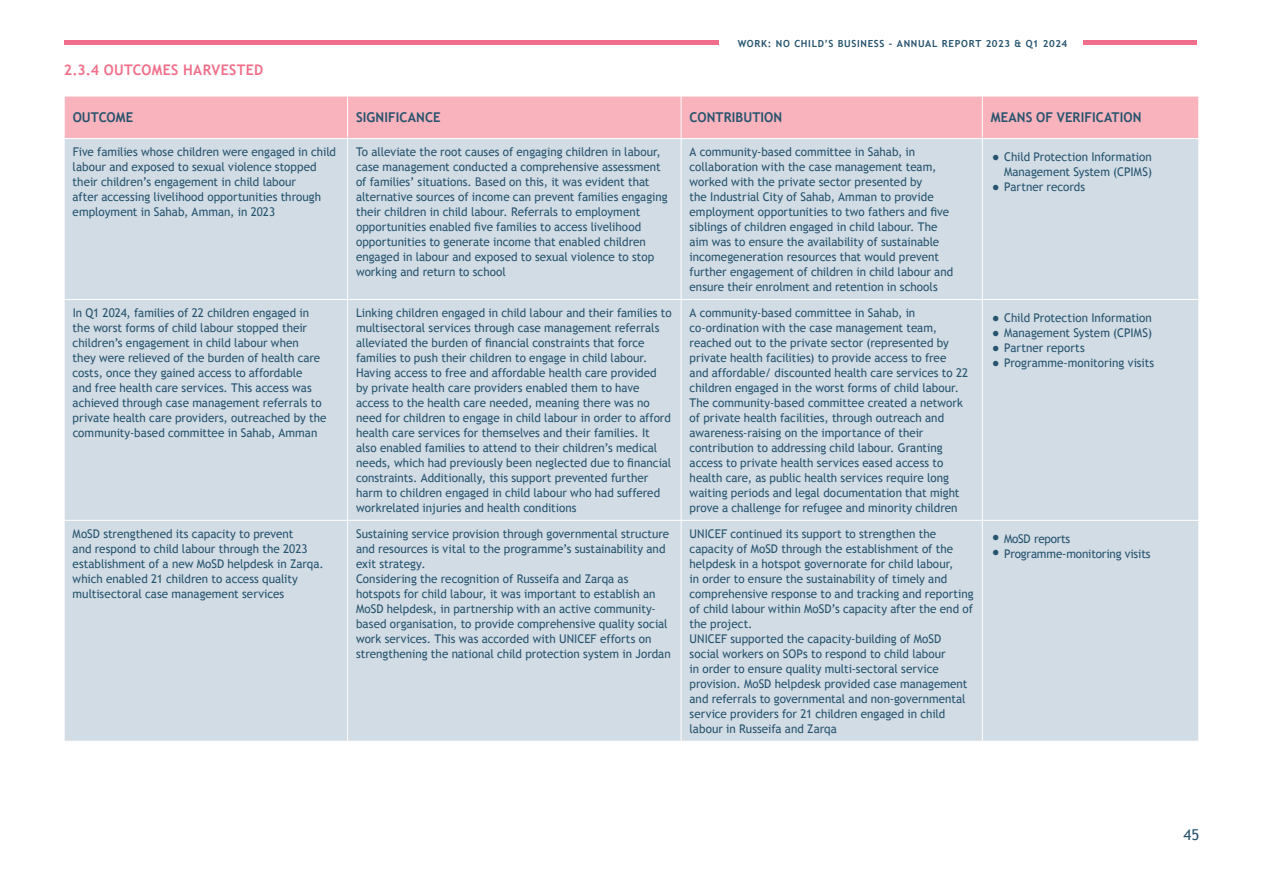
<style>
.page{position:relative;width:1263px;height:893px;background:#fff}
.page>*{position:absolute;margin:0;border:0;box-sizing:border-box;transform-origin:0 0}
.t1{font:15px "Trebuchet MS";color:#26536d}
.t2{font:700 14.7px "Trebuchet MS";letter-spacing:.025em;color:#f16f8a}
.t3{font:700 13.5px "Trebuchet MS";letter-spacing:.01em;color:#26536d}
.t4{font:12px/15px "Trebuchet MS";color:#26536d}
.t5{font:700 9.75px "Trebuchet MS";letter-spacing:.07em;color:#26536d}
.s1{font-size:19.5px}
</style>
<div class="page">
<div style="left:64px;top:40px;width:655px;height:5px;background:#f16f8a"></div>
<div style="left:1083px;top:40px;width:114px;height:5px;background:#f16f8a"></div>
<div style="left:65px;top:97px;width:1133px;height:41px;background:#f8b3bc"></div>
<div style="left:65px;top:139px;width:1133px;height:602px;background:#d2dce5"></div>
<hr style="left:347px;top:96px;width:1px;height:42px;background:#fff">
<hr style="left:681px;top:96px;width:1px;height:42px;background:#fff">
<hr style="left:982px;top:96px;width:1px;height:42px;background:#fff">
<hr style="left:347px;top:139px;width:1px;height:160px;background:#fff">
<hr style="left:681px;top:139px;width:1px;height:160px;background:#fff">
<hr style="left:982px;top:139px;width:1px;height:160px;background:#fff">
<hr style="left:64px;top:299px;width:284px;height:1px;background:#fff">
<hr style="left:348px;top:299px;width:333px;height:1px;background:#fff">
<hr style="left:347px;top:300px;width:1px;height:220px;background:#fff">
<hr style="left:681px;top:299px;width:301px;height:1px;background:#fff">
<hr style="left:681px;top:300px;width:1px;height:220px;background:#fff">
<hr style="left:982px;top:299px;width:217px;height:1px;background:#fff">
<hr style="left:982px;top:300px;width:1px;height:220px;background:#fff">
<hr style="left:64px;top:520px;width:284px;height:1px;background:#fff">
<hr style="left:348px;top:520px;width:333px;height:1px;background:#fff">
<hr style="left:347px;top:521px;width:1px;height:220px;background:#fff">
<hr style="left:681px;top:520px;width:301px;height:1px;background:#fff">
<hr style="left:681px;top:521px;width:1px;height:220px;background:#fff">
<hr style="left:982px;top:520px;width:217px;height:1px;background:#fff">
<hr style="left:982px;top:521px;width:1px;height:220px;background:#fff">
<p class="t2" style="left:64px;top:60px;width:201px">2.3.4 OUTCOMES HARVESTED</p>
<p class="t5" style="left:738px;top:37px;width:331px">WORK: NO CHILD’S BUSINESS - ANNUAL REPORT 2023 &amp; Q1 2024</p>
<p class="t3" style="left:73px;top:109px;width:62px">OUTCOME</p>
<p class="t3" style="left:356px;top:109px;width:86px">SIGNIFICANCE</p>
<p class="t3" style="left:690px;top:109px;width:94px">CONTRIBUTION</p>
<p class="t3" style="left:991px;top:109px;width:152px">MEANS OF VERIFICATION</p>
<p class="t4" style="left:73px;top:144px;width:265px">Five families whose children were engaged in child labour and exposed to sexual violence stopped their children’s engagement in child labour<br>after accessing livelihood opportunities through employment in Sahab, Amman, in 2023</p>
<p class="t4" style="left:356px;top:144px;width:313px">To alleviate the root causes of engaging children in labour, case management conducted a comprehensive assessment of families’ situations. Based on this, it was evident that alternative sources of income can prevent families engaging their children in child labour. Referrals to employment opportunities enabled five families to access livelihood opportunities to generate income that enabled children engaged in labour and exposed to sexual violence to stop working and return to school</p>
<p class="t4" style="left:689px;top:144px;width:265px">A community-based committee in Sahab, in collaboration with the case management team, worked with the private sector presented by<br>the Industrial City of Sahab, Amman to provide employment opportunities to two fathers and five siblings of children engaged in child labour. The aim was to ensure the availability of sustainable incomegeneration resources that would prevent further engagement of children in child labour and ensure their enrolment and retention in schools</p>
<p class="t4" style="left:991px;top:150px;width:163px;text-align:right"><span class="s1">•</span> Child Protection Information<br>Management System (CPIMS)</p>
<p class="t4" style="left:991px;top:180px;width:96px"><span class="s1">•</span> Partner records</p>
<p class="t4" style="left:73px;top:305px;width:255px">In Q1 2024, families of 22 children engaged in the worst forms of child labour stopped their children’s engagement in child labour when<br>they were relieved of the burden of health care costs, once they gained access to affordable<br>and free health care services. This access was achieved through case management referrals to private health care providers, outreached by the community-based committee in Sahab, Amman</p>
<p class="t4" style="left:356px;top:305px;width:317px">Linking children engaged in child labour and their families to multisectoral services through case management referrals alleviated the burden of financial constraints that force families to push their children to engage in child labour.<br>Having access to free and affordable health care provided by private health care providers enabled them to have access to the health care needed, meaning there was no need for children to engage in child labour in order to afford health care services for themselves and their families. It also enabled families to attend to their children’s medical needs, which had previously been neglected due to financial constraints. Additionally, this support prevented further harm to children engaged in child labour who had suffered workrelated injuries and health conditions</p>
<p class="t4" style="left:690px;top:305px;width:280px">A community-based committee in Sahab, in co-ordination with the case management team, reached out to the private sector (represented by private health facilities) to provide access to free and affordable/ discounted health care services to 22 children engaged in the worst forms of child labour.<br>The community-based committee created a network of private health facilities, through outreach and awareness-raising on the importance of their contribution to addressing child labour. Granting access to private health services eased access to health care, as public health services require long waiting periods and legal documentation that might prove a challenge for refugee and minority children</p>
<p class="t4" style="left:991px;top:311px;width:163px"><span class="s1">•</span> Child Protection Information</p>
<p class="t4" style="left:991px;top:326px;width:163px"><span class="s1">•</span> Management System (CPIMS)</p>
<p class="t4" style="left:991px;top:341px;width:95px"><span class="s1">•</span> Partner reports</p>
<p class="t4" style="left:991px;top:356px;width:165px"><span class="s1">•</span> Programme-monitoring visits</p>
<p class="t4" style="left:73px;top:526px;width:253px">MoSD strengthened its capacity to prevent<br>and respond to child labour through the 2023 establishment of a new MoSD helpdesk in Zarqa. which enabled 21 children to access quality multisectoral case management services</p>
<p class="t4" style="left:356px;top:526px;width:316px">Sustaining service provision through governmental structure and resources is vital to the programme’s sustainability and exit strategy.<br>Considering the recognition of Russeifa and Zarqa as hotspots for child labour, it was important to establish an MoSD helpdesk, in partnership with an active community&shy;based organisation, to provide comprehensive quality social work services. This was accorded with UNICEF efforts on strengthening the national child protection system in Jordan</p>
<p class="t4" style="left:689px;top:526px;width:286px">UNICEF continued its support to strengthen the capacity of MoSD through the establishment of the helpdesk in a hotspot governorate for child labour,<br>in order to ensure the sustainability of timely and comprehensive response to and tracking and reporting of child labour within MoSD’s capacity after the end of the project.<br>UNICEF supported the capacity-building of MoSD social workers on SOPs to respond to child labour<br>in order to ensure quality multi-sectoral service provision. MoSD helpdesk provided case management and referrals to governmental and non-governmental service providers for 21 children engaged in child labour in Russeifa and Zarqa</p>
<p class="t4" style="left:991px;top:532px;width:81px"><span class="s1">•</span> MoSD reports</p>
<p class="t4" style="left:991px;top:547px;width:161px"><span class="s1">•</span> Programme-monitoring visits</p>
<p class="t1" style="left:1183px;top:826px;width:17px">45</p>
</div>
